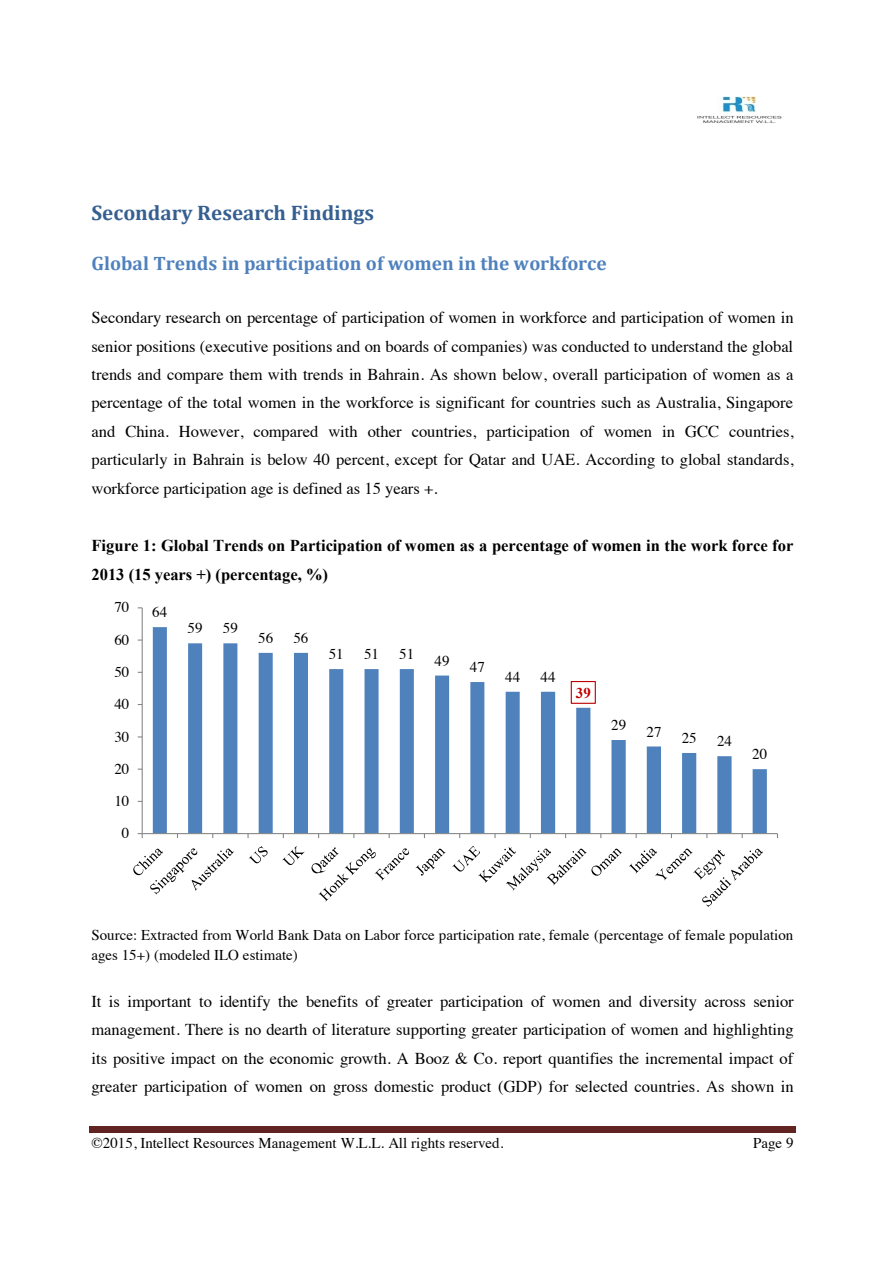
<style>
.page{position:relative;width:893px;height:1263px;background:#fff}
.page>*{position:absolute;margin:0;border:0;box-sizing:border-box;transform-origin:0 0}
.t1{font:700 21px "Cambria";color:#365f91}
.t2{font:700 19.5px "Cambria";color:#4f81bd}
.t3{font:16.5px/28.5px "Times";color:#000;text-align:justify}
.t4{font:700 16.5px/28.5px "Times New Roman";color:#000}
.t5{font:15px/20px "Times";color:#000}
.t6{font:700 15px "Times New Roman";color:#c00000}
</style>
<div class="page">
<hr style="left:89px;top:1126px;width:707px;height:4px;background:#622423">
<hr style="left:89px;top:1131px;width:707px;height:1px;background:#622423">
<img style="left:697px;top:96px;width:85px;height:27px">
<svg style="left:153px;top:627px;width:614px;height:206px"></svg>
<hr style="left:142px;top:608px;width:1px;height:226px;background:#868686">
<hr style="left:142px;top:833px;width:635px;height:1px;background:#868686">
<svg style="left:138px;top:833px;width:5px;height:5px"></svg>
<div style="left:571px;top:681px;width:25px;height:23px;border:1px solid #c00000"></div>
<svg style="left:133px;top:848px;width:100px;height:46px"></svg>
<svg style="left:249px;top:846px;width:19px;height:17px"></svg>
<svg style="left:282px;top:846px;width:23px;height:19px"></svg>
<svg style="left:311px;top:847px;width:98px;height:54px"></svg>
<svg style="left:416px;top:849px;width:30px;height:26px"></svg>
<svg style="left:452px;top:846px;width:170px;height:45px"></svg>
<svg style="left:629px;top:848px;width:134px;height:59px"></svg>
<p class="t1" style="left:91px;top:198px;width:284px">Secondary Research Findings</p>
<p class="t2" style="left:91px;top:250px;width:517px">Global Trends in participation of women in the workforce</p>
<p class="t3" style="left:91px;top:302px;width:704px">Secondary research on percentage of participation of women in workforce and participation of women in senior positions (executive positions and on boards of companies) was conducted to understand the global trends and compare them with trends in Bahrain. As shown below, overall participation of women as a percentage of the total women in the workforce is significant for countries such as Australia, Singapore and China. However, compared with other countries, participation of women in GCC countries, particularly in Bahrain is below 40 percent, except for Qatar and UAE. According to global standards, workforce participation age is defined as 15 years +.</p>
<p class="t4" style="left:91px;top:531px;width:703px">Figure 1: Global Trends on Participation of women as a percentage of women in the work force for<br>2013 (15 years +) (percentage, %)</p>
<p class="t5" style="left:114px;top:596px;width:17px">70</p>
<p class="t5" style="left:114px;top:628px;width:17px">60</p>
<p class="t5" style="left:114px;top:661px;width:17px">50</p>
<p class="t5" style="left:114px;top:693px;width:17px">40</p>
<p class="t5" style="left:114px;top:725px;width:17px">30</p>
<p class="t5" style="left:114px;top:757px;width:17px">20</p>
<p class="t5" style="left:114px;top:790px;width:17px">10</p>
<p class="t5" style="left:122px;top:822px;width:9px">0</p>
<p class="t5" style="left:152px;top:601px;width:17px">64</p>
<p class="t5" style="left:188px;top:617px;width:17px">59</p>
<p class="t5" style="left:223px;top:617px;width:17px">59</p>
<p class="t5" style="left:258px;top:627px;width:17px">56</p>
<p class="t5" style="left:293px;top:627px;width:17px">56</p>
<p class="t5" style="left:329px;top:643px;width:17px">51</p>
<p class="t5" style="left:364px;top:643px;width:17px">51</p>
<p class="t5" style="left:399px;top:643px;width:17px">51</p>
<p class="t5" style="left:435px;top:649px;width:17px">49</p>
<p class="t5" style="left:470px;top:656px;width:17px">47</p>
<p class="t5" style="left:505px;top:665px;width:17px">44</p>
<p class="t5" style="left:540px;top:665px;width:17px">44</p>
<p class="t6" style="left:576px;top:682px;width:17px">39</p>
<p class="t5" style="left:611px;top:714px;width:17px">29</p>
<p class="t5" style="left:646px;top:720px;width:17px">27</p>
<p class="t5" style="left:682px;top:727px;width:17px">25</p>
<p class="t5" style="left:717px;top:730px;width:17px">24</p>
<p class="t5" style="left:752px;top:743px;width:17px">20</p>
<p class="t5" style="left:91px;top:924px;width:703px">Source: Extracted from World Bank Data on Labor force participation rate, female (percentage of female population ages 15+) (modeled ILO estimate)</p>
<p class="t3" style="left:91px;top:985px;width:704px">It is important to identify the benefits of greater participation of women and diversity across senior management. There is no dearth of literature supporting greater participation of women and highlighting its positive impact on the economic growth. A Booz &amp; Co. report quantifies the incremental impact of greater participation of women on gross domestic product (GDP) for selected countries. As shown in</p>
<p class="t5" style="left:91px;top:1131px;width:413px">©2015, Intellect Resources Management W.L.L. All rights reserved.</p>
<p class="t5" style="left:753px;top:1131px;width:42px">Page 9</p>
</div>
